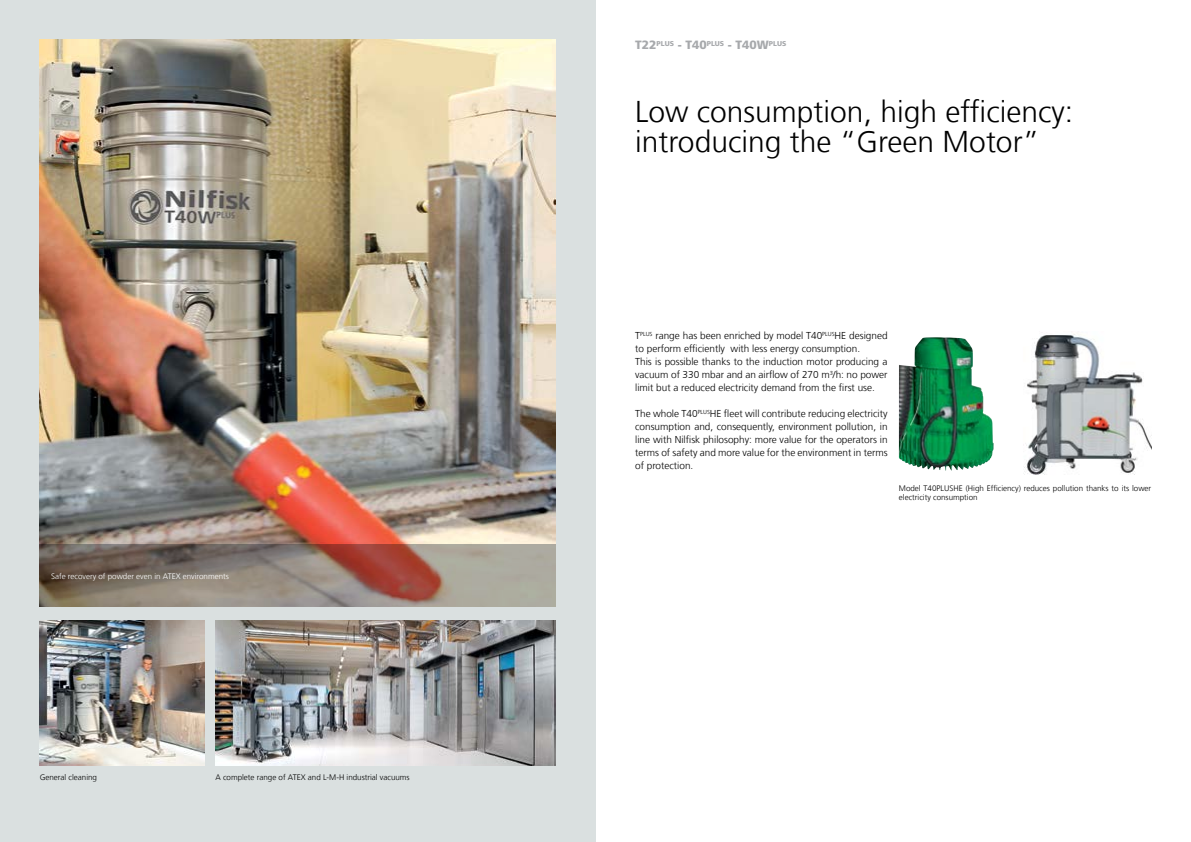
<style>
.page{position:relative;width:1191px;height:842px;background:#fff}
.page>*{position:absolute;margin:0;border:0;box-sizing:border-box;transform-origin:0 0}
.t1{font:300 30px/30px "Frutiger LT Com";color:#000}
.t2{font:900 12px "Frutiger LT Com";color:#a7a9ac}
.t3{font:300 10px/13px "Frutiger LT Com";color:#000}
.t4{font:300 8px/9.6px "Frutiger LT Com";color:#000}
.t5{font:300 8px "Frutiger LT Com";color:#fff}
</style>
<div class="page">
<div style="left:0;top:0;width:595px;height:842px;background:#dae0e0"></div>
<img style="left:899px;top:337px;width:94px;height:134px">
<img style="left:40px;top:621px;width:164px;height:144px">
<img style="left:40px;top:40px;width:516px;height:504px">
<img style="left:1024px;top:334px;width:127px;height:141px">
<img style="left:215px;top:621px;width:341px;height:144px">
<svg style="left:40px;top:544px;width:516px;height:63px;background:#907d72"></svg>
<p class="t5" style="left:51px;top:571px;width:179px">Safe recovery of powder even in ATEX environments</p>
<p class="t4" style="left:40px;top:772px;width:59px">General cleaning</p>
<p class="t4" style="left:215px;top:772px;width:196px">A complete range of ATEX and L-M-H industrial vacuums</p>
<p class="t2" style="left:635px;top:37px;width:153px">T22<sup>PLUS</sup> - T40<sup>PLUS</sup> - T40W<sup>PLUS</sup></p>
<h1 class="t1" style="left:635px;top:97px;width:439px">Low consumption, high efficiency: introducing the “Green Motor”</h1>
<p class="t3" style="left:635px;top:329px;width:254px">T<sup>PLUS</sup> range has been enriched by model T40<sup>PLUS</sup>HE designed to perform efficiently with less energy consumption.<br>This is possible thanks to the induction motor producing a vacuum of 330 mbar and an airflow of 270 m<sup>3</sup>/h: no power limit but a reduced electricity demand from the first use.</p>
<p class="t3" style="left:635px;top:407px;width:254px;text-align:justify">The whole T40<sup>PLUS</sup>HE fleet will contribute reducing electricity consumption and, consequently, environment pollution, in line with Nilfisk philosophy: more value for the operators in terms of safety and more value for the environment in terms of protection.</p>
<p class="t4" style="left:899px;top:483px;width:254px">Model T40PLUSHE (High Efficiency) reduces pollution thanks to its lower electricity consumption</p>
</div>
